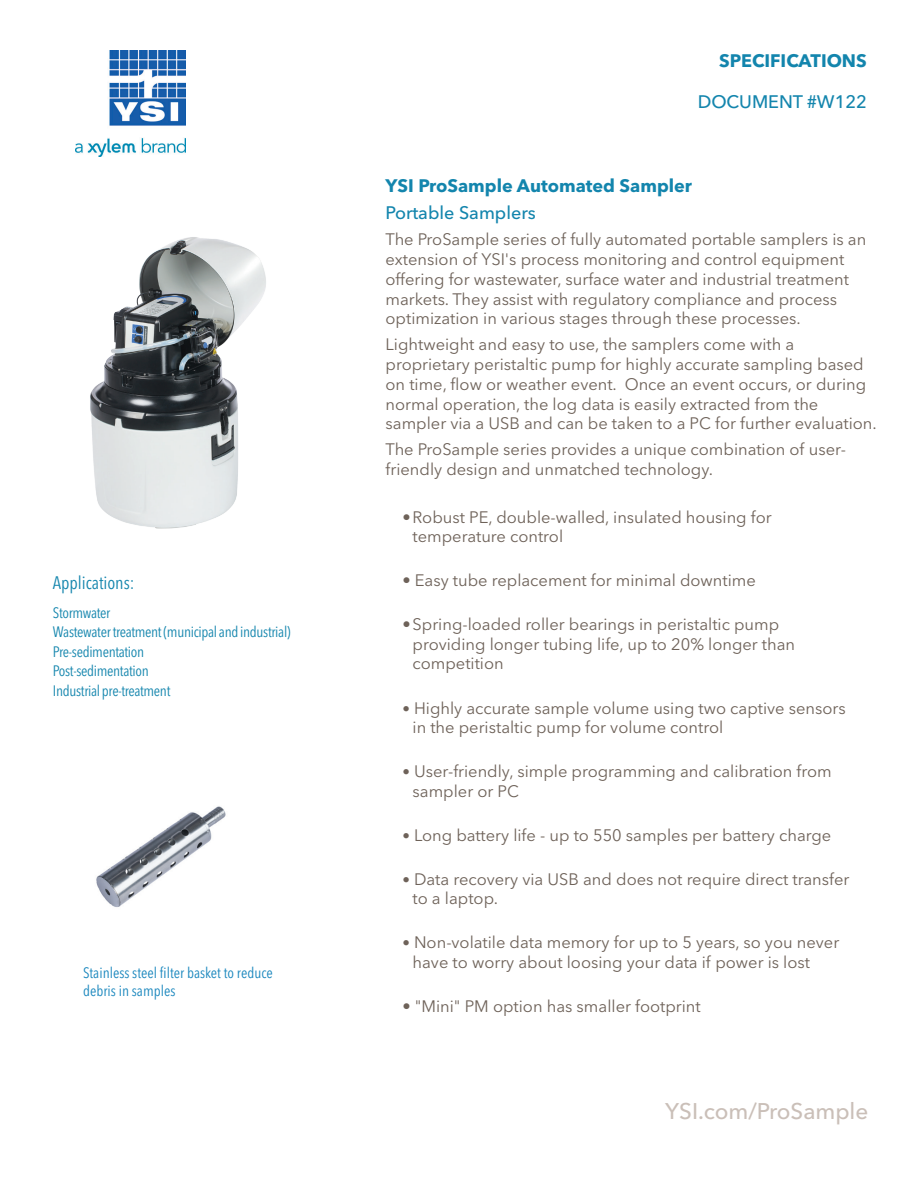
<style>
.page{position:relative;width:918px;height:1188px;background:#fff}
.page>*{position:absolute;margin:0;border:0;box-sizing:border-box;transform-origin:0 0}
.t1{font:500 22.5px "Avenir Next LT Pro";color:#cabfb8}
.t2{font:700 18px "Avenir Next LT Pro";color:#1385ad}
.t3{font:500 18px "Avenir Next LT Pro";color:#1385ad}
.t4{font:condensed 18px "Avenir Next LT Pro";color:#1385ad}
.t5{font:16.5px/19.8px "Avenir Next LT Pro";color:#6e6259}
.t6{font:condensed 15px/19.5px "Avenir Next LT Pro";letter-spacing:-.02em;color:#1385ad}
.t7{font:condensed 15px/18px "Avenir Next LT Pro";color:#1886bd}
.s1{font-size:15px}
</style>
<div class="page">
<img style="left:90px;top:237px;width:176px;height:292px">
<img style="left:76px;top:51px;width:109px;height:106px">
<img style="left:96px;top:806px;width:130px;height:101px">
<p class="t4" style="left:53px;top:572px;width:83px">Applications:</p>
<p class="t6" style="left:53px;top:603px;width:239px">Stormwater<br>Wastewater treatment (municipal and industrial)<br>Pre-sedimentation<br>Post-sedimentation<br>Industrial pre-treatment</p>
<p class="t7" style="left:83px;top:964px;width:191px">Stainless steel filter basket to reduce debris in samples</p>
<p class="t2" style="left:719px;top:49px;width:149px">SPECIFICATIONS</p>
<p class="t3" style="left:698px;top:91px;width:171px">DOCUMENT #W122</p>
<p class="t2" style="left:386px;top:174px;width:308px">YSI ProSample Automated Sampler</p>
<p class="t3" style="left:386px;top:202px;width:152px">Portable Samplers</p>
<p class="t5" style="left:386px;top:230px;width:482px">The ProSample series of fully automated portable samplers is an extension of YSI's process monitoring and control equipment offering for wastewater, surface water and industrial treatment markets. They assist with regulatory compliance and process optimization in various stages through these processes.</p>
<p class="t5" style="left:386px;top:335px;width:493px">Lightweight and easy to use, the samplers come with a proprietary peristaltic pump for highly accurate sampling based on time, flow or weather event. Once an event occurs, or during normal operation, the log data is easily extracted from the sampler via a USB and can be taken to a PC for further evaluation.</p>
<p class="t5" style="left:386px;top:440px;width:462px">The ProSample series provides a unique combination of user&shy;friendly design and unmatched technology.</p>
<p class="t5" style="left:413px;top:507px;width:361px;text-indent:-10px">•Robust PE, double-walled, insulated housing for temperature control</p>
<p class="t5" style="left:402px;top:571px;width:355px">• Easy tube replacement for minimal downtime</p>
<p class="t5" style="left:413px;top:615px;width:384px;text-indent:-10px">•Spring-loaded roller bearings in peristaltic pump providing longer tubing life, up to 20% longer than competition</p>
<p class="t5" style="left:413px;top:698px;width:435px;text-indent:-10px"><span class="s1">•</span> Highly accurate sample volume using two captive sensors in the peristaltic pump for volume control</p>
<p class="t5" style="left:413px;top:762px;width:421px;text-indent:-10px"><span class="s1">•</span> User-friendly, simple programming and calibration from sampler or PC</p>
<p class="t5" style="left:402px;top:825px;width:430px"><span class="s1">•</span> Long battery life - up to 550 samples per battery charge</p>
<p class="t5" style="left:413px;top:869px;width:438px;text-indent:-10px"><span class="s1">•</span> Data recovery via USB and does not require direct transfer to a laptop.</p>
<p class="t5" style="left:413px;top:933px;width:428px;text-indent:-10px"><span class="s1">•</span> Non-volatile data memory for up to 5 years, so you never have to worry about loosing your data if power is lost</p>
<p class="t5" style="left:402px;top:996px;width:300px">• "Mini" PM option has smaller footprint</p>
<h1 class="t1" style="left:665px;top:1097px;width:205px">YSI.com/ProSample</h1>
</div>
